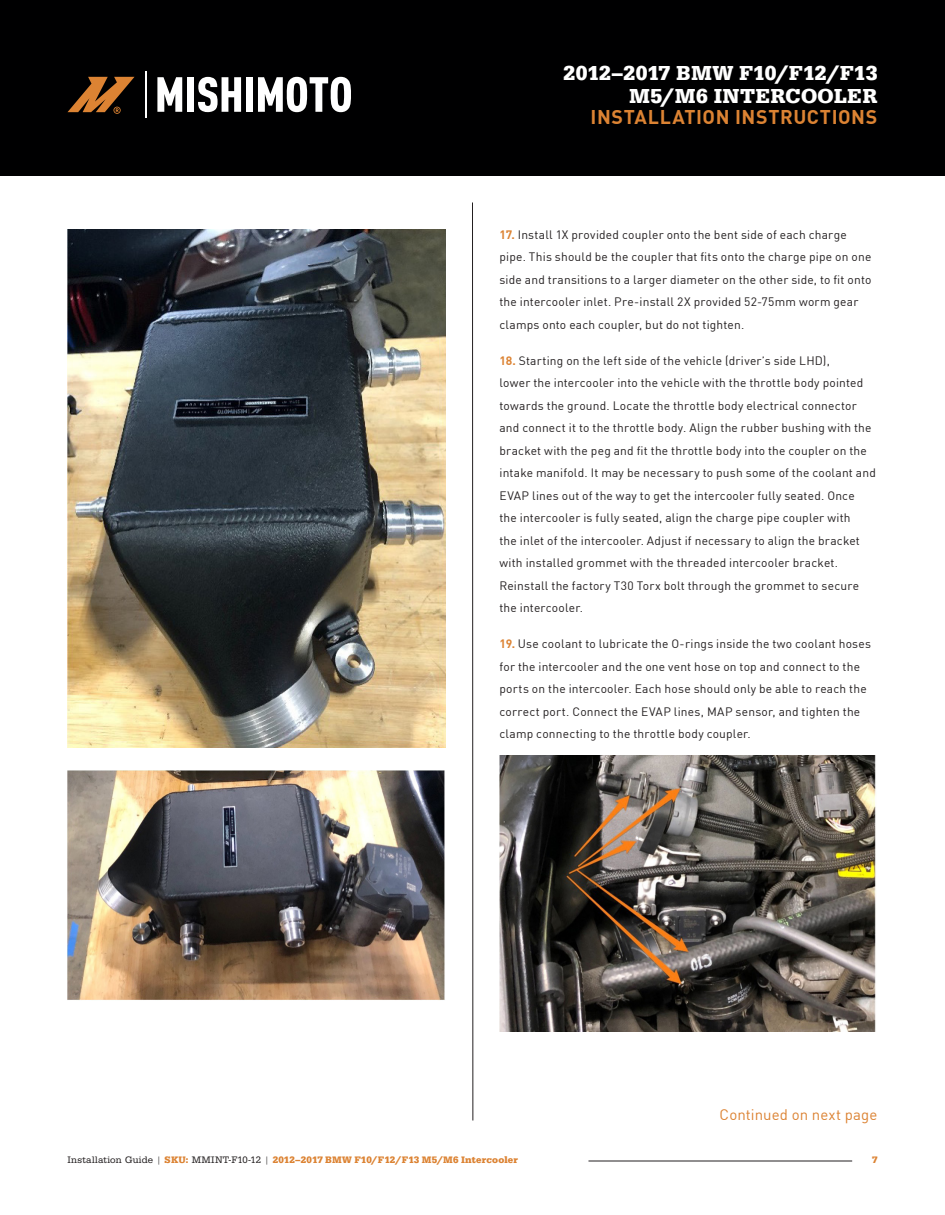
<style>
.page{position:relative;width:945px;height:1215px;background:#fff}
.page>*{position:absolute;margin:0;border:0;box-sizing:border-box;transform-origin:0 0}
.Header_MMY_Part{font:700 21px "Egyptienne URW";letter-spacing:.01em;color:#fff}
.Header_MMY_Part-2{font:700 19.5px "DINOT";letter-spacing:.03em;color:#dc8333}
.t1{font:15px "DINOT";letter-spacing:.005em;color:#dc8333}
.Installation_Guide_I{font:12px/22.5px "DINOT";letter-spacing:.015em;color:#231f20}
.t2{font:700 9.75px "Egyptienne URW";letter-spacing:.015em;color:#dc8333}
.s1{font-weight:700;color:#dc8333}
.s2{font-weight:400;color:#231f20}
</style>
<div class="page">
<div style="left:0;top:0;width:945px;height:176px;background:#000001"></div>
<hr style="left:588px;top:1161px;width:264px;height:1px;background:#231f20">
<hr style="left:472px;top:202px;width:1px;height:918px;background:#231f20">
<svg style="left:157px;top:77px;width:25px;height:35px"></svg>
<div style="left:187px;top:77px;width:7px;height:35px;background:#fff"></div>
<svg style="left:198px;top:77px;width:43px;height:35px"></svg>
<div style="left:246px;top:77px;width:7px;height:35px;background:#fff"></div>
<svg style="left:258px;top:77px;width:93px;height:35px"></svg>
<hr style="left:145px;top:71px;width:2px;height:47px;background:#fff">
<svg style="left:68px;top:77px;width:67px;height:37px"></svg>
<img style="left:68px;top:230px;width:378px;height:518px">
<img style="left:500px;top:755px;width:376px;height:277px">
<img style="left:68px;top:771px;width:377px;height:229px">
<p class="Header_MMY_Part" style="left:564px;top:60px;width:315px">2012–2017 BMW F10/F12/F13</p>
<p class="Header_MMY_Part" style="left:629px;top:83px;width:250px">M5/M6 INTERCOOLER</p>
<p class="Header_MMY_Part-2" style="left:591px;top:102px;width:288px">INSTALLATION INSTRUCTIONS</p>
<p class="Installation_Guide_I" style="left:500px;top:222px;width:373px"><span class="s1">17.</span> Install 1X provided coupler onto the bent side of each charge pipe. This should be the coupler that fits onto the charge pipe on one side and transitions to a larger diameter on the other side, to fit onto the intercooler inlet. Pre-install 2X provided 52-75mm worm gear clamps onto each coupler, but do not tighten.</p>
<p class="Installation_Guide_I" style="left:500px;top:348px;width:378px"><span class="s1">18.</span> Starting on the left side of the vehicle (driver’s side LHD),<br>lower the intercooler into the vehicle with the throttle body pointed towards the ground. Locate the throttle body electrical connector and connect it to the throttle body. Align the rubber bushing with the bracket with the peg and fit the throttle body into the coupler on the intake manifold. It may be necessary to push some of the coolant and EVAP lines out of the way to get the intercooler fully seated. Once<br>the intercooler is fully seated, align the charge pipe coupler with<br>the inlet of the intercooler. Adjust if necessary to align the bracket with installed grommet with the threaded intercooler bracket.<br>Reinstall the factory T30 Torx bolt through the grommet to secure the intercooler.</p>
<p class="Installation_Guide_I" style="left:500px;top:632px;width:373px"><span class="s1">19.</span> Use coolant to lubricate the O-rings inside the two coolant hoses for the intercooler and the one vent hose on top and connect to the ports on the intercooler. Each hose should only be able to reach the correct port. Connect the EVAP lines, MAP sensor, and tighten the clamp connecting to the throttle body coupler.</p>
<p class="t1" style="left:720px;top:1103px;width:159px">Continued on next page</p>
<p class="t2" style="left:68px;top:1154px;width:452px"><span class="s2">Installation Guide |</span> SKU: <span class="s2">MMINT-F10-12 |</span> 2012–2017 BMW F10/F12/F13 M5/M6 Intercooler</p>
<p class="t2" style="left:872px;top:1154px;width:7px">7</p>
</div>
